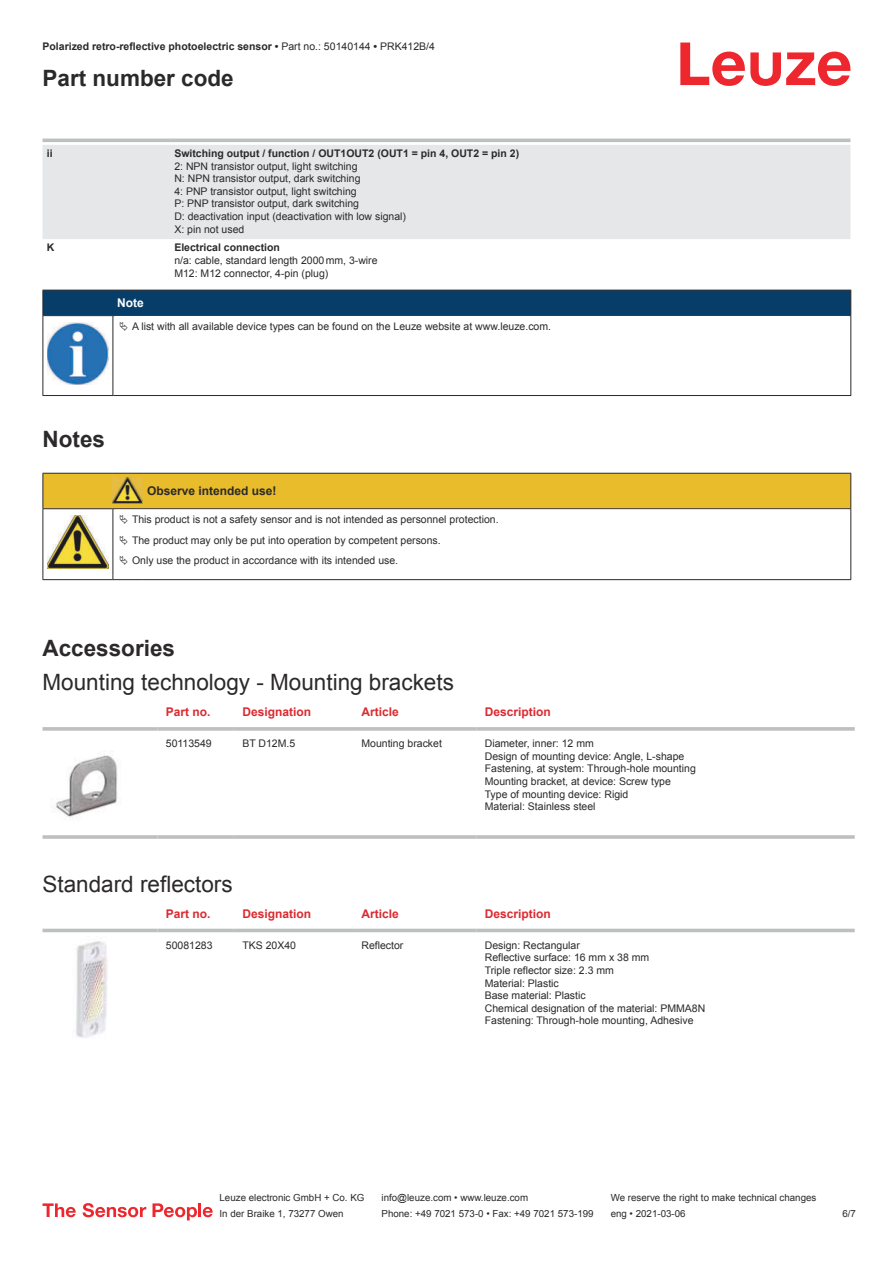
<style>
.page{position:relative;width:893px;height:1263px;background:#fff}
.page>*{position:absolute;margin:0;border:0;box-sizing:border-box;transform-origin:0 0}
.t1{font:22.5px "Arial";color:#2b292a}
.t2{font:700 22.5px "Arial";color:#2b292a}
.t3{font:700 12px "Arial";color:#db2a30}
.t4{font:700 12px "Arial";color:#2b292a}
.t5{font:700 12px "Arial";color:#fff}
.t6{font:10.5px/12.6px "Arial";color:#2b292a}
.t7{font:700 10.5px "Arial";color:#2b292a}
.t8{font:9.75px "Arial";color:#2b292a}
.s1{font-weight:400}
</style>
<div class="page">
<svg style="left:680px;top:43px;width:170px;height:43px"></svg>
<svg style="left:43px;top:138px;width:807px;height:1px"></svg>
<div style="left:43px;top:145px;width:807px;height:94px;background:#e6e7e9"></div>
<hr style="left:43px;top:139px;width:127px;height:3px;background:#bdbfc1">
<hr style="left:170px;top:139px;width:680px;height:3px;background:#bdbfc1">
<svg style="left:43px;top:727px;width:114px;height:4px"></svg>
<hr style="left:157px;top:727px;width:77px;height:4px;background:#c5c6c8">
<svg style="left:234px;top:727px;width:119px;height:4px"></svg>
<svg style="left:353px;top:727px;width:123px;height:4px"></svg>
<hr style="left:476px;top:727px;width:379px;height:4px;background:#c5c6c8">
<hr style="left:43px;top:835px;width:114px;height:4px;background:#c3c5c7">
<svg style="left:157px;top:835px;width:77px;height:4px"></svg>
<hr style="left:234px;top:835px;width:119px;height:4px;background:#c4c6c7">
<hr style="left:353px;top:835px;width:123px;height:4px;background:#c3c5c7">
<svg style="left:476px;top:835px;width:379px;height:4px;background:#c3c5c7"></svg>
<img style="left:54px;top:755px;width:64px;height:64px">
<div style="left:43px;top:928px;width:812px;height:5px;background:#edeeee"></div>
<hr style="left:43px;top:929px;width:114px;height:3px;background:#bdbfc1">
<hr style="left:157px;top:929px;width:77px;height:3px;background:#bdbfc1">
<hr style="left:234px;top:929px;width:119px;height:3px;background:#bdbfc1">
<hr style="left:353px;top:929px;width:123px;height:3px;background:#bdbfc1">
<hr style="left:476px;top:929px;width:379px;height:3px;background:#bdbfc1">
<img style="left:73px;top:941px;width:34px;height:97px">
<svg style="left:43px;top:1203px;width:33px;height:14px"></svg>
<svg style="left:83px;top:1203px;width:63px;height:14px"></svg>
<svg style="left:153px;top:1203px;width:44px;height:17px"></svg>
<hr style="left:198px;top:1203px;width:3px;height:14px;background:#ed272d">
<svg style="left:203px;top:1207px;width:10px;height:10px"></svg>
<div style="left:43px;top:290px;width:808px;height:26px;background:#063d69"></div>
<hr style="left:113px;top:315px;width:738px;height:1px;background:#2b292a">
<hr style="left:43px;top:316px;width:1px;height:75px;background:#2b292a">
<hr style="left:113px;top:316px;width:1px;height:75px;background:#2b292a">
<hr style="left:850px;top:316px;width:1px;height:75px;background:#2b292a">
<hr style="left:43px;top:395px;width:70px;height:1px;background:#2b292a">
<hr style="left:113px;top:395px;width:738px;height:1px;background:#2b292a">
<img style="left:47px;top:322px;width:61px;height:63px">
<hr style="left:43px;top:579px;width:70px;height:1px;background:#2b292a">
<hr style="left:113px;top:579px;width:30px;height:1px;background:#2b292a">
<hr style="left:143px;top:579px;width:708px;height:1px;background:#2b292a">
<svg style="left:43px;top:473px;width:808px;height:106px"></svg>
<p class="t7" style="left:43px;top:42px;width:394px">Polarized retro-reflective photoelectric sensor • <span class="s1">Part no.: 50140144</span> • <span class="s1">PRK412B/4</span></p>
<h1 class="t2" style="left:43px;top:69px;width:193px">Part number code</h1>
<p class="t7" style="left:47px;top:149px;width:7px">ii</p>
<p class="t7" style="left:174px;top:149px;width:346px">Switching output / function / OUT1OUT2 (OUT1 = pin 4, OUT2 = pin 2)</p>
<p class="t6" style="left:174px;top:161px;width:233px">2: NPN transistor output, light switching<br>N: NPN transistor output, dark switching<br>4: PNP transistor output, light switching<br>P: PNP transistor output, dark switching<br>D: deactivation input (deactivation with low signal)<br>X: pin not used</p>
<p class="t7" style="left:47px;top:243px;width:9px">K</p>
<p class="t7" style="left:174px;top:243px;width:107px">Electrical connection</p>
<p class="t6" style="left:174px;top:255px;width:205px">n/a: cable, standard length 2000 mm, 3-wire<br>M12: M12 connector, 4-pin (plug)</p>
<p class="t5" style="left:117px;top:298px;width:28px">Note</p>
<p class="t6" style="left:132px;top:321px;width:421px">A list with all available device types can be found on the Leuze website at www.leuze.com.</p>
<h1 class="t2" style="left:43px;top:430px;width:64px">Notes</h1>
<p class="t4" style="left:147px;top:486px;width:131px">Observe intended use!</p>
<p class="t6" style="left:132px;top:511px;width:368px;line-height:20.2px">This product is not a safety sensor and is not intended as personnel protection.<br>The product may only be put into operation by competent persons.<br>Only use the product in accordance with its intended use.</p>
<h1 class="t2" style="left:43px;top:639px;width:134px">Accessories</h1>
<h1 class="t1" style="left:43px;top:674px;width:413px">Mounting technology - Mounting brackets</h1>
<p class="t3" style="left:166px;top:707px;width:46px">Part no.</p>
<p class="t3" style="left:242px;top:707px;width:70px">Designation</p>
<p class="t3" style="left:361px;top:707px;width:39px">Article</p>
<p class="t3" style="left:485px;top:707px;width:68px">Description</p>
<p class="t6" style="left:166px;top:738px;width:47px">50113549</p>
<p class="t6" style="left:242px;top:738px;width:54px">BT D12M.5</p>
<p class="t6" style="left:361px;top:738px;width:82px">Mounting bracket</p>
<p class="t6" style="left:485px;top:738px;width:213px">Diameter, inner: 12 mm<br>Design of mounting device: Angle, L-shape Fastening, at system: Through-hole mounting Mounting bracket, at device: Screw type Type of mounting device: Rigid<br>Material: Stainless steel</p>
<h1 class="t1" style="left:43px;top:875px;width:192px">Standard reflectors</h1>
<p class="t3" style="left:166px;top:909px;width:46px">Part no.</p>
<p class="t3" style="left:242px;top:909px;width:70px">Designation</p>
<p class="t3" style="left:361px;top:909px;width:39px">Article</p>
<p class="t3" style="left:485px;top:909px;width:68px">Description</p>
<p class="t6" style="left:166px;top:940px;width:48px">50081283</p>
<p class="t6" style="left:242px;top:940px;width:55px">TKS 20X40</p>
<p class="t6" style="left:361px;top:940px;width:44px">Reflector</p>
<p class="t6" style="left:485px;top:940px;width:222px">Design: Rectangular<br>Reflective surface: 16 mm x 38 mm<br>Triple reflector size: 2.3 mm<br>Material: Plastic<br>Base material: Plastic<br>Chemical designation of the material: PMMA8N<br>Fastening: Through-hole mounting, Adhesive</p>
<p class="t8" style="left:220px;top:1194px;width:146px">Leuze electronic GmbH + Co. KG</p>
<p class="t8" style="left:381px;top:1194px;width:148px">info@leuze.com • www.leuze.com</p>
<p class="t8" style="left:611px;top:1194px;width:207px">We reserve the right to make technical changes</p>
<p class="t8" style="left:220px;top:1210px;width:126px">In der Braike 1, 73277 Owen</p>
<p class="t8" style="left:381px;top:1210px;width:214px">Phone: +49 7021 573-0 • Fax: +49 7021 573-199</p>
<p class="t8" style="left:611px;top:1210px;width:76px">eng • 2021-03-06</p>
<p class="t8" style="left:842px;top:1210px;width:15px">6 /7</p>
</div>
